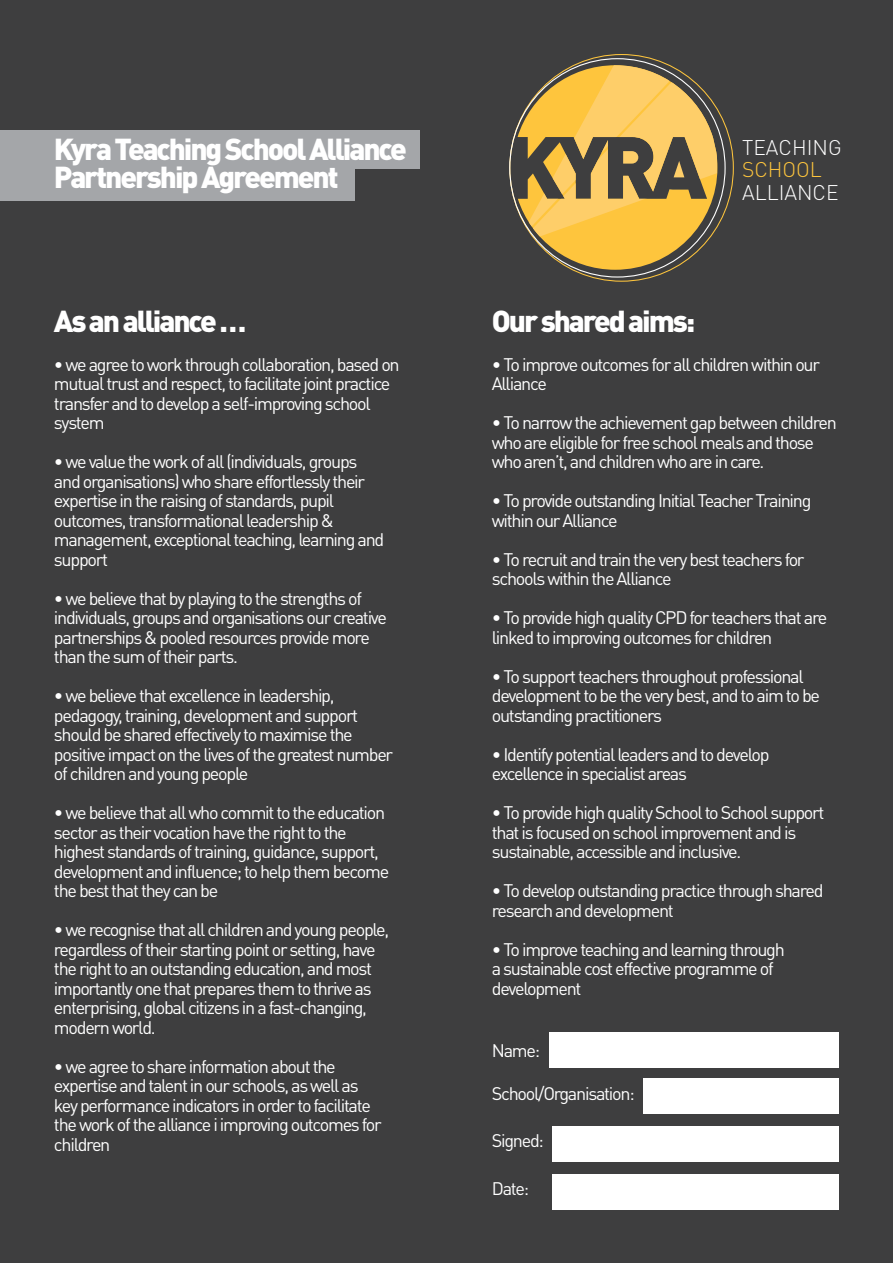
<style>
.page{position:relative;width:893px;height:1263px;background:#3e3e3f}
.page>*{position:absolute;margin:0;border:0;box-sizing:border-box;transform-origin:0 0}
.t1{font:900 30px/28.5px "DINOT";letter-spacing:-.07em;color:#fff}
.t2{font:300 21px "DINOT";color:#fff}
.t3{font:300 21px "DINOT";color:#fec53d}
.t4{font:18px/19.5px "DINOT";letter-spacing:-.07em;color:#fff}
</style>
<div class="page">
<div style="left:0;top:162px;width:355px;height:39px;background:#a4a6a9"></div>
<svg style="left:518px;top:65px;width:199px;height:205px;background:#b9974c"></svg>
<div style="left:0;top:130px;width:419px;height:39px;background:#a4a6a9"></div>
<div style="left:471px;top:996px;width:173px;height:220px;background:#3e3e3f"></div>
<div style="left:518px;top:1180px;width:17px;height:17px;border:15px solid #3e3e3f"></div>
<div style="left:518px;top:1186px;width:17px;height:16px;border:15px solid #3e3e3f"></div>
<div style="left:550px;top:1032px;width:289px;height:36px;background:#fff"></div>
<div style="left:644px;top:1078px;width:195px;height:36px;background:#fff"></div>
<div style="left:553px;top:1126px;width:286px;height:36px;background:#fff"></div>
<div style="left:553px;top:1174px;width:286px;height:35px;background:#fff"></div>
<h1 class="t1" style="left:54px;top:134px;width:354px">Kyra Teaching School Alliance<br>Partnership Agreement</h1>
<h1 class="t1" style="left:54px;top:306px;width:194px">As an alliance …</h1>
<p class="t4" style="left:54px;top:354px;width:347px">• we agree to work through collaboration, based on mutual trust and respect, to facilitate joint practice transfer and to develop a self-improving school system</p>
<p class="t4" style="left:54px;top:451px;width:332px">• we value the work of all (individuals, groups and organisations) who share effortlessly their expertise in the raising of standards, pupil outcomes, transformational leadership &amp; management, exceptional teaching, learning and support</p>
<p class="t4" style="left:54px;top:588px;width:335px">• we believe that by playing to the strengths of individuals, groups and organisations our creative partnerships &amp; pooled resources provide more than the sum of their parts.</p>
<p class="t4" style="left:54px;top:685px;width:341px">• we believe that excellence in leadership, pedagogy, training, development and support should be shared effectively to maximise the positive impact on the lives of the greatest number of children and young people</p>
<p class="t4" style="left:54px;top:802px;width:337px">• we believe that all who commit to the education sector as their vocation have the right to the highest standards of training, guidance, support, development and influence; to help them become the best that they can be</p>
<p class="t4" style="left:54px;top:919px;width:337px">• we recognise that all children and young people, regardless of their starting point or setting, have the right to an outstanding education, and most importantly one that prepares them to thrive as enterprising, global citizens in a fast-changing, modern world.</p>
<p class="t4" style="left:54px;top:1056px;width:329px">• we agree to share information about the expertise and talent in our schools, as well as key performance indicators in order to facilitate the work of the alliance i improving outcomes for children</p>
<p class="t2" style="left:742px;top:133px;width:101px">TEACHING</p>
<p class="t3" style="left:742px;top:155px;width:81px">SCHOOL</p>
<p class="t2" style="left:742px;top:178px;width:98px">ALLIANCE</p>
<h1 class="t1" style="left:492px;top:306px;width:205px">Our shared aims:</h1>
<p class="t4" style="left:492px;top:354px;width:330px">• To improve outcomes for all children within our<br>Alliance</p>
<p class="t4" style="left:492px;top:412px;width:346px">• To narrow the achievement gap between children who are eligible for free school meals and those who aren’t, and children who are in care.</p>
<p class="t4" style="left:492px;top:490px;width:321px">• To provide outstanding Initial Teacher Training within our Alliance</p>
<p class="t4" style="left:492px;top:549px;width:314px">• To recruit and train the very best teachers for schools within the Alliance</p>
<p class="t4" style="left:492px;top:607px;width:337px">• To provide high quality CPD for teachers that are linked to improving outcomes for children</p>
<p class="t4" style="left:492px;top:666px;width:330px">• To support teachers throughout professional development to be the very best, and to aim to be outstanding practitioners</p>
<p class="t4" style="left:492px;top:744px;width:279px">• Identify potential leaders and to develop excellence in specialist areas</p>
<p class="t4" style="left:492px;top:802px;width:334px">• To provide high quality School to School support that is focused on school improvement and is sustainable, accessible and inclusive.</p>
<p class="t4" style="left:492px;top:880px;width:333px">• To develop outstanding practice through shared research and development</p>
<p class="t4" style="left:492px;top:939px;width:295px">• To improve teaching and learning through a sustainable cost effective programme of development</p>
<p class="t4" style="left:492px;top:1040px;width:50px">Name:</p>
<p class="t4" style="left:492px;top:1083px;width:144px">School/Organisation:</p>
<p class="t4" style="left:492px;top:1130px;width:54px">Signed:</p>
<p class="t4" style="left:492px;top:1178px;width:39px">Date:</p>
</div>
